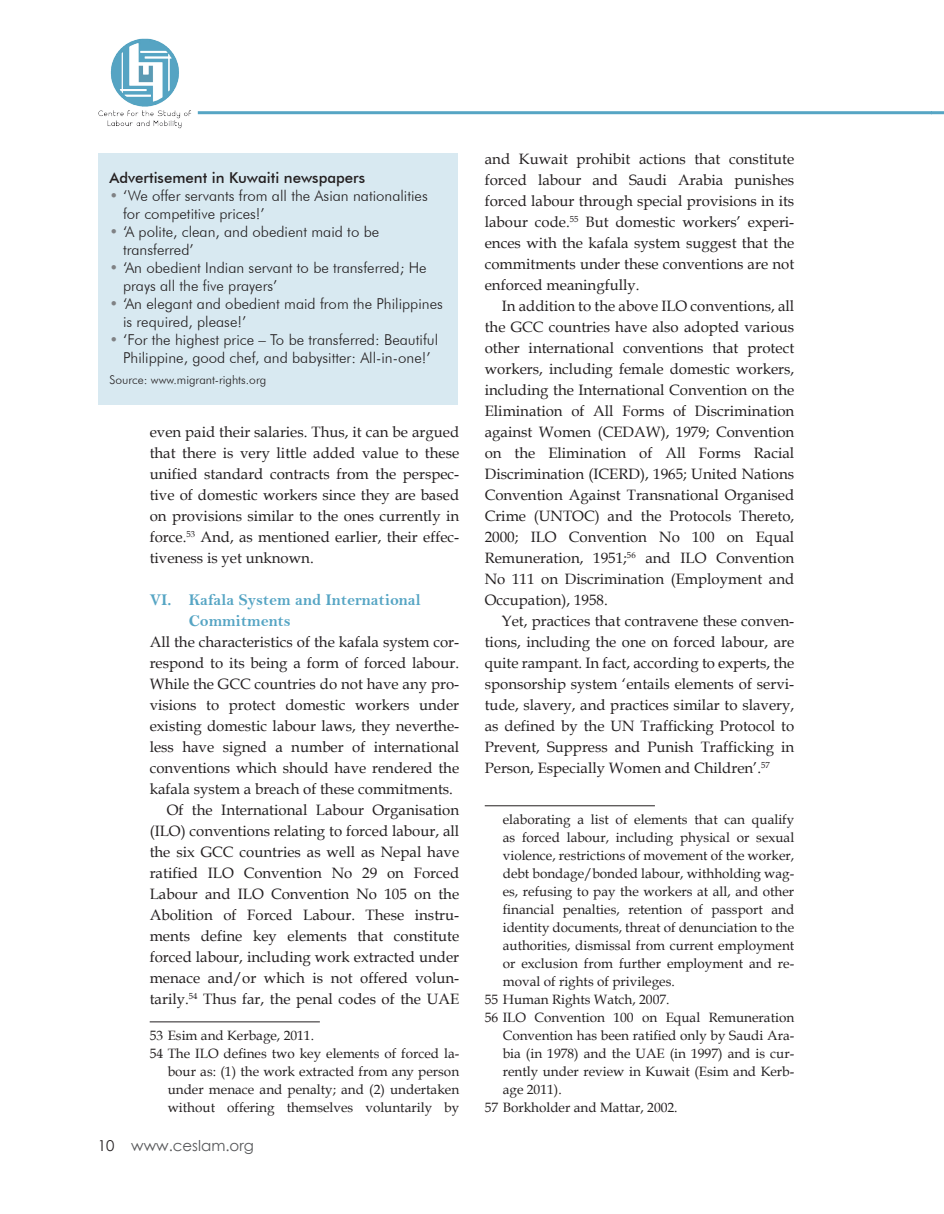
<style>
.page{position:relative;width:944px;height:1214px;background:#fff}
.page>*{position:absolute;margin:0;border:0;box-sizing:border-box;transform-origin:0 0}
.sub_1{font:16.5px/21px "Bell MT Bold";color:#56a5c4}
.body_text_indent{font:15px/21px "Book Antiqua";color:#231f20;text-align:justify}
.footnote_text{font:15px/21px "Book Antiqua";color:#231f20;text-align:justify}
.Fig_head{font:300 15px/18px "Futura BT";color:#231f20}
.body_text{font:15px/21px "Book Antiqua";color:#231f20;text-align:justify}
.Fig_head-2{font:500 15px "Futura BT";color:#231f20}
.t1{font:15px "Century Gothic";color:#57585a}
.body_text_indent-2{font:13.5px/18px "Book Antiqua";color:#231f20;text-align:justify}
.footnote_text-2{font:13.5px/18px "Book Antiqua";color:#231f20;text-align:justify}
.source{font:300 12px "Futura BT";color:#231f20}
.s1{color:#808285}
.s2{color:#231f20}
</style>
<div class="page">
<img style="left:98px;top:38px;width:93px;height:90px">
<hr style="left:198px;top:111px;width:733px;height:3px;background:#56a5c4">
<svg style="left:931px;top:111px;width:13px;height:3px"></svg>
<hr style="left:150px;top:1021px;width:170px;height:1px;background:#231f20">
<hr style="left:485px;top:805px;width:170px;height:1px;background:#231f20">
<div style="left:98px;top:153px;width:360px;height:251px;background:#d8e9f1"></div>
<p class="Fig_head-2" style="left:109px;top:168px;width:257px">Advertisement in Kuwaiti newspapers</p>
<p class="Fig_head" style="left:123px;top:186px;width:306px;text-indent:-14px"><span class="s1">•</span> ‘We offer servants from all the Asian nationalities for competitive prices!’</p>
<p class="Fig_head" style="left:123px;top:222px;width:258px;text-indent:-14px"><span class="s1">•</span> ‘A polite, clean, and obedient maid to be transferred’</p>
<p class="Fig_head" style="left:123px;top:258px;width:305px;text-indent:-14px"><span class="s1">•</span> ‘An obedient Indian servant to be transferred; He prays all the five prayers’</p>
<p class="Fig_head" style="left:123px;top:294px;width:321px;text-indent:-14px"><span class="s1">•</span> ‘An elegant and obedient maid from the Philippines is required, please!’</p>
<p class="Fig_head" style="left:109px;top:330px;width:330px;text-align:center"><span class="s1">•</span> ‘For the highest price – To be transferred: Beautiful<br>Philippine, good chef, and babysitter: All-in-one!’</p>
<p class="source" style="left:109px;top:372px;width:158px">Source: www.migrant-rights.org</p>
<p class="footnote_text" style="left:150px;top:420px;width:311px">even paid their salaries. Thus, it can be argued that there is very little added value to these unified standard contracts from the perspec&shy;tive of domestic workers since they are based on provisions similar to the ones currently in force.<sup>53</sup> And, as mentioned earlier, their effec&shy;tiveness is yet unknown.</p>
<p class="sub_1" style="left:189px;top:589px;width:233px;text-indent:-39px">VI. Kafala System and International<br>Commitments</p>
<p class="body_text" style="left:150px;top:630px;width:311px">All the characteristics of the kafala system cor&shy;respond to its being a form of forced labour.<br>While the GCC countries do not have any pro&shy;visions to protect domestic workers under existing domestic labour laws, they neverthe&shy;less have signed a number of international conventions which should have rendered the kafala system a breach of these commitments.</p>
<p class="body_text_indent" style="left:150px;top:798px;width:311px;text-indent:17px">Of the International Labour Organisation (ILO) conventions relating to forced labour, all the six GCC countries as well as Nepal have ratified ILO Convention No 29 on Forced Labour and ILO Convention No 105 on the Abolition of Forced Labour. These instru&shy;ments define key elements that constitute forced labour, including work extracted under menace and/or which is not offered volun&shy;tarily.<sup>54</sup> Thus far, the penal codes of the UAE</p>
<p class="footnote_text-2" style="left:150px;top:1026px;width:166px">53 Esim and Kerbage, 2011.</p>
<p class="footnote_text-2" style="left:168px;top:1044px;width:293px;text-indent:-18px">54 The ILO defines two key elements of forced la&shy;bour as: (1) the work extracted from any person under menace and penalty; and (2) undertaken without offering themselves voluntarily by</p>
<p class="t1" style="left:98px;top:1135px;width:158px"><span class="s2">10</span> www.ceslam.org</p>
<p class="footnote_text" style="left:485px;top:148px;width:311px">and Kuwait prohibit actions that constitute forced labour and Saudi Arabia punishes forced labour through special provisions in its labour code.<sup>55</sup> But domestic workers’ experi&shy;ences with the kafala system suggest that the commitments under these conventions are not enforced meaningfully.</p>
<p class="body_text_indent" style="left:485px;top:295px;width:311px;text-indent:17px">In addition to the above ILO conventions, all the GCC countries have also adopted various other international conventions that protect workers, including female domestic workers, including the International Convention on the Elimination of All Forms of Discrimination against Women (CEDAW), 1979; Convention on the Elimination of All Forms Racial Discrimination (ICERD), 1965; United Nations Convention Against Transnational Organised Crime (UNTOC) and the Protocols Thereto, 2000; ILO Convention No 100 on Equal Remuneration, 1951;<sup>56</sup> and ILO Convention No 111 on Discrimination (Employment and Occupation), 1958.</p>
<p class="body_text_indent" style="left:485px;top:610px;width:311px;text-indent:17px">Yet, practices that contravene these conven&shy;tions, including the one on forced labour, are quite rampant. In fact, according to experts, the sponsorship system ‘entails elements of servi&shy;tude, slavery, and practices similar to slavery, as defined by the UN Trafficking Protocol to Prevent, Suppress and Punish Trafficking in Person, Especially Women and Children’.<sup>57</sup></p>
<p class="body_text_indent-2" style="left:503px;top:810px;width:293px">elaborating a list of elements that can qualify as forced labour, including physical or sexual violence, restrictions of movement of the worker, debt bondage/bonded labour, withholding wag&shy;es, refusing to pay the workers at all, and other financial penalties, retention of passport and identity documents, threat of denunciation to the authorities, dismissal from current employment or exclusion from further employment and re&shy;moval of rights of privileges.</p>
<p class="footnote_text-2" style="left:485px;top:990px;width:186px">55 Human Rights Watch, 2007.</p>
<p class="footnote_text-2" style="left:503px;top:1008px;width:293px;text-indent:-18px">56 ILO Convention 100 on Equal Remuneration Convention has been ratified only by Saudi Ara&shy;bia (in 1978) and the UAE (in 1997) and is cur&shy;rently under review in Kuwait (Esim and Kerb&shy;age 2011).</p>
<p class="footnote_text-2" style="left:485px;top:1098px;width:194px">57 Borkholder and Mattar, 2002.</p>
</div>
